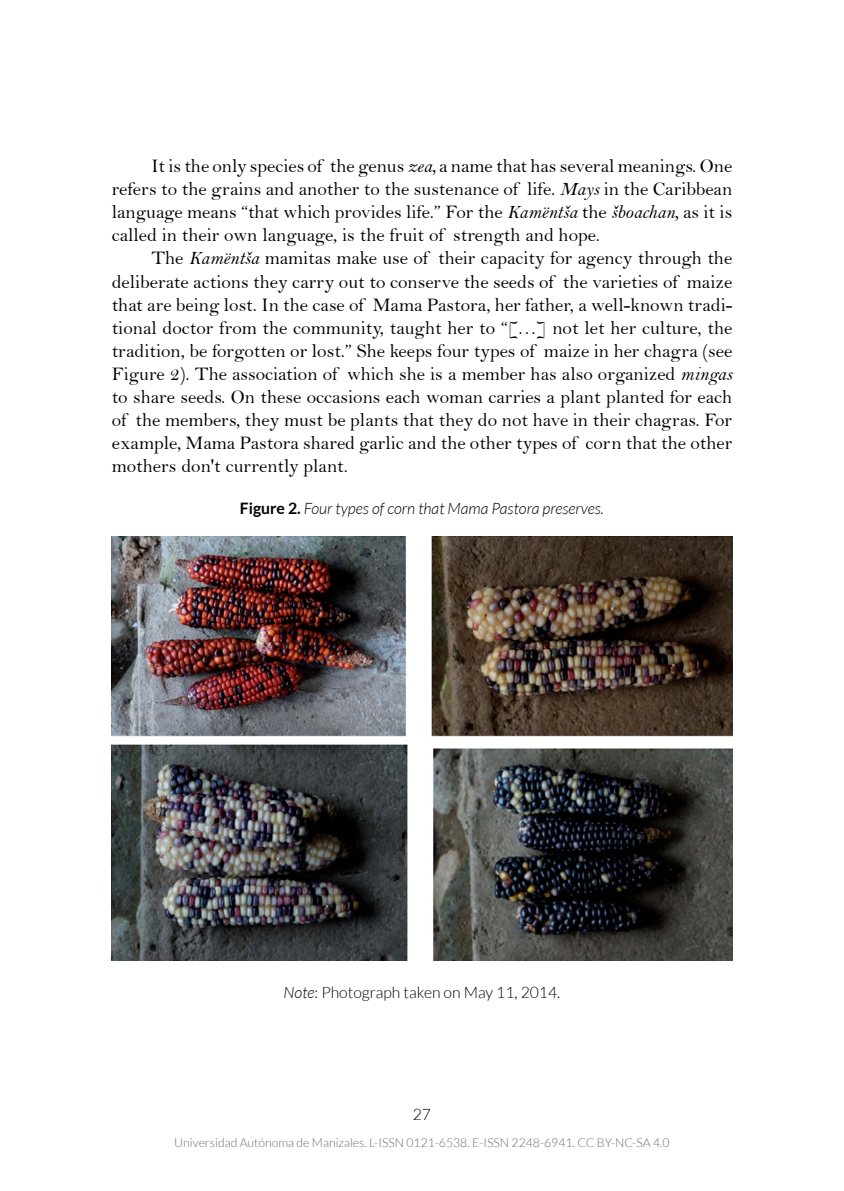
<style>
.page{position:relative;width:844px;height:1191px;background:#fff}
.page>*{position:absolute;margin:0;border:0;box-sizing:border-box;transform-origin:0 0}
.t1{font:19.25px/23.1px "Bell";color:#000;text-align:justify}
.t2{font:italic 300 15.75px "Lato";color:#000}
.t3{font:300 15.75px "Lato";color:#000}
.t4{font:300 12.25px "Lato";color:#6e6e6e}
.s1{font-family:"Bell MT Italic"}
.s2{font-weight:700;font-style:normal}
.s3{font-style:italic}
</style>
<div class="page">
<img style="left:112px;top:536px;width:620px;height:424px">
<p class="t1" style="left:112px;top:154px;width:622px;text-indent:40px">It is the only species of the genus <span class="s1">zea,</span> a name that has several meanings. One refers to the grains and another to the sustenance of life. <span class="s1">Mays</span> in the Caribbean language means “that which provides life.” For the <span class="s1">Kamëntša</span> the <span class="s1">šboachan,</span> as it is called in their own language, is the fruit of strength and hope.</p>
<p class="t1" style="left:112px;top:247px;width:622px;text-indent:40px">The <span class="s1">Kamëntša</span> mamitas make use of their capacity for agency through the deliberate actions they carry out to conserve the seeds of the varieties of maize that are being lost. In the case of Mama Pastora, her father, a well-known tradi&shy;tional doctor from the community, taught her to “[…] not let her culture, the tradition, be forgotten or lost.” She keeps four types of maize in her chagra (see Figure 2). The association of which she is a member has also organized <span class="s1">mingas </span>to share seeds. On these occasions each woman carries a plant planted for each of the members, they must be plants that they do not have in their chagras. For example, Mama Pastora shared garlic and the other types of corn that the other mothers don't currently plant.</p>
<p class="t2" style="left:240px;top:500px;width:365px"><span class="s2">Figure 2.</span> Four types of corn that Mama Pastora preserves.</p>
<p class="t3" style="left:283px;top:984px;width:278px"><span class="s3">Note</span>: Photograph taken on May 11, 2014.</p>
<p class="t3" style="left:413px;top:1105px;width:20px">27</p>
<p class="t4" style="left:174px;top:1135px;width:496px">Universidad Autónoma de Manizales. L-ISSN 0121-6538. E-ISSN 2248-6941. CC BY-NC-SA 4.0</p>
</div>
